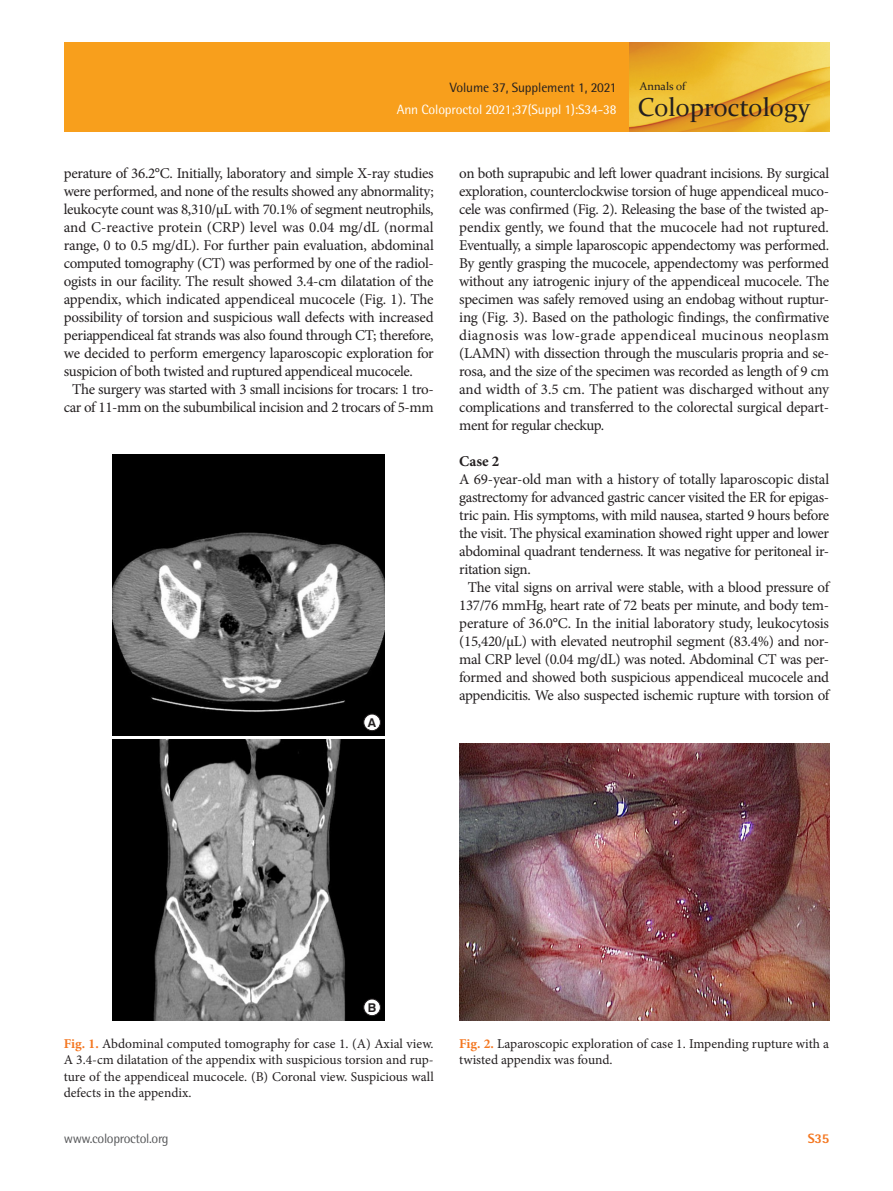
<style>
.page{position:relative;width:893px;height:1191px;background:#fff}
.page>*{position:absolute;margin:0;border:0;box-sizing:border-box;transform-origin:0 0}
.t1{font:25.95px "Constantia";color:#231f20}
.본문{font:15px/18px "Minion Pro";letter-spacing:-.025em;color:#231f20;text-align:justify}
.본문_앞단락0{font:15px/18px "Minion Pro";letter-spacing:-.025em;color:#231f20;text-align:justify}
.본문제목_중{font:700 15px "Minion Pro";color:#231f20}
.표그림설명{font:13.5px/16.2px "Minion Pro";color:#231f20;text-align:justify}
.t2{font:13.5px "Rotis Semi Sans Std";letter-spacing:-.01em;color:#fff}
.t3{font:13.5px "Rotis Semi Sans Std";letter-spacing:-.01em;color:#231f20}
.t4{font:13.5px "Rotis Semi Sans Std";letter-spacing:-.025em;color:#57585a}
.t5{font:800 13.5px "Rotis Semi Sans Std";color:#f47721}
.t6{font:700 12.15px "Swiss 721 BT";color:#231f20}
.t7{font:11.25px "Constantia";color:#231f20}
.s1{font-weight:700;color:#f47721}
</style>
<div class="page">
<div style="left:64px;top:43px;width:565px;height:89px;background:#f89f1c"></div>
<img style="left:629px;top:43px;width:200px;height:89px">
<img style="left:113px;top:739px;width:272px;height:281px">
<div style="left:364px;top:999px;width:16px;height:16px;background:#fff;border-radius:50%"></div>
<div style="left:364px;top:998px;width:17px;height:17px;border:1px solid #231f20;border-radius:50%"></div>
<img style="left:459px;top:743px;width:370px;height:277px">
<img style="left:113px;top:454px;width:272px;height:281px">
<div style="left:364px;top:714px;width:16px;height:16px;background:#fff;border-radius:50%"></div>
<div style="left:364px;top:714px;width:17px;height:17px;border:1px solid #231f20;border-radius:50%"></div>
<p class="t3" style="left:450px;top:80px;width:168px">Volume 37, Supplement 1, 2021</p>
<p class="t2" style="left:397px;top:102px;width:221px">Ann Coloproctol 2021;37(Suppl 1):S34-38</p>
<p class="t7" style="left:640px;top:79px;width:47px">Annals of</p>
<p class="t1" style="left:638px;top:90px;width:174px">Coloproctology</p>
<p class="본문" style="left:64px;top:164px;width:372px">perature of 36.2°C. Initially, laboratory and simple X-ray studies were performed, and none of the results showed any abnormality; leukocyte count was 8,310/µL with 70.1% of segment neutrophils, and C-reactive protein (CRP) level was 0.04 mg/dL (normal range, 0 to 0.5 mg/dL). For further pain evaluation, abdominal computed tomography (CT) was performed by one of the radiol&shy;ogists in our facility. The result showed 3.4-cm dilatation of the appendix, which indicated appendiceal mucocele (Fig. 1). The possibility of torsion and suspicious wall defects with increased periappendiceal fat strands was also found through CT; therefore, we decided to perform emergency laparoscopic exploration for suspicion of both twisted and ruptured appendiceal mucocele.</p>
<p class="본문" style="left:64px;top:380px;width:371px;text-align:center">The surgery was started with 3 small incisions for trocars: 1 tro&shy;car of 11-mm on the subumbilical incision and 2 trocars of 5-mm</p>
<p class="t6" style="left:368px;top:715px;width:10px">A</p>
<p class="본문" style="left:459px;top:164px;width:371px">on both suprapubic and left lower quadrant incisions. By surgical exploration, counterclockwise torsion of huge appendiceal muco&shy;cele was confirmed (Fig. 2). Releasing the base of the twisted ap&shy;pendix gently, we found that the mucocele had not ruptured.<br>Eventually, a simple laparoscopic appendectomy was performed.<br>By gently grasping the mucocele, appendectomy was performed without any iatrogenic injury of the appendiceal mucocele. The specimen was safely removed using an endobag without ruptur&shy;ing (Fig. 3). Based on the pathologic findings, the confirmative diagnosis was low-grade appendiceal mucinous neoplasm (LAMN) with dissection through the muscularis propria and se&shy;rosa, and the size of the specimen was recorded as length of 9 cm and width of 3.5 cm. The patient was discharged without any complications and transferred to the colorectal surgical depart&shy;ment for regular checkup.</p>
<p class="본문제목_중" style="left:459px;top:451px;width:42px">Case 2</p>
<p class="본문_앞단락0" style="left:459px;top:470px;width:371px">A 69-year-old man with a history of totally laparoscopic distal gastrectomy for advanced gastric cancer visited the ER for epigas&shy;tric pain. His symptoms, with mild nausea, started 9 hours before the visit. The physical examination showed right upper and lower abdominal quadrant tenderness. It was negative for peritoneal ir&shy;ritation sign.</p>
<p class="본문" style="left:459px;top:578px;width:371px;text-align:center">The vital signs on arrival were stable, with a blood pressure of 137/76 mmHg, heart rate of 72 beats per minute, and body tem&shy;perature of 36.0°C. In the initial laboratory study, leukocytosis (15,420/µL) with elevated neutrophil segment (83.4%) and nor&shy;mal CRP level (0.04 mg/dL) was noted. Abdominal CT was per&shy;formed and showed both suspicious appendiceal mucocele and appendicitis. We also suspected ischemic rupture with torsion of</p>
<p class="t6" style="left:368px;top:1000px;width:10px">B</p>
<p class="표그림설명" style="left:64px;top:1036px;width:371px"><span class="s1">Fig. 1.</span> Abdominal computed tomography for case 1. (A) Axial view.<br>A 3.4-cm dilatation of the appendix with suspicious torsion and rup&shy;ture of the appendiceal mucocele. (B) Coronal view. Suspicious wall defects in the appendix.</p>
<p class="표그림설명" style="left:459px;top:1036px;width:371px"><span class="s1">Fig. 2.</span> Laparoscopic exploration of case 1. Impending rupture with a twisted appendix was found.</p>
<p class="t4" style="left:64px;top:1130px;width:106px">www.coloproctol.org</p>
<p class="t5" style="left:808px;top:1129px;width:23px">S35</p>
</div>
